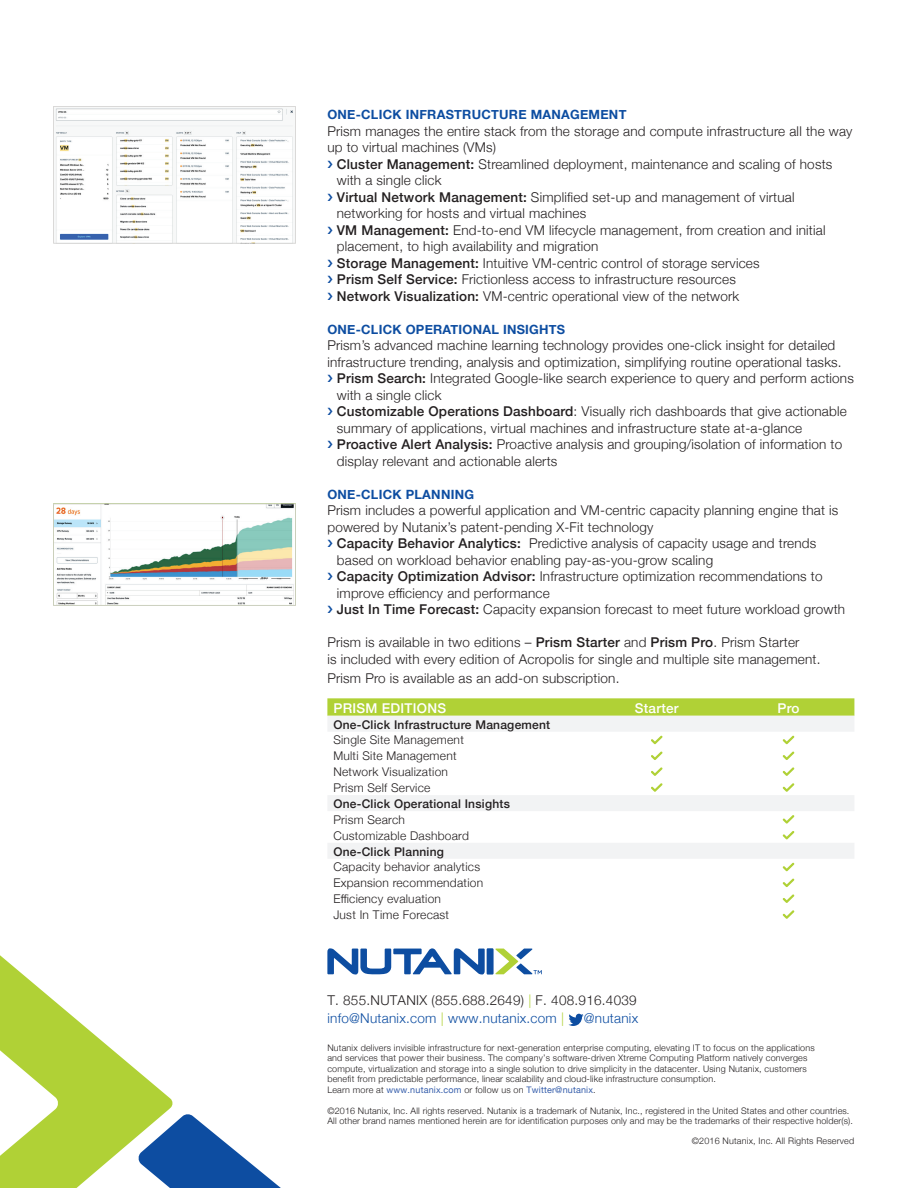
<style>
.page{position:relative;width:918px;height:1188px;background:#fff}
.page>*{position:absolute;margin:0;border:0;box-sizing:border-box;transform-origin:0 0}
.t1{font:300 13.5px/16.5px "Helvetica Neue";letter-spacing:.015em;color:#231f20}
.t2{font:500 13.5px "Helvetica Neue";letter-spacing:.02em;color:#fff}
.t3{font:300 13.5px "Helvetica Neue";letter-spacing:.02em;color:#0d4da1}
.t4{font:700 12.75px "Helvetica Neue";letter-spacing:.02em;color:#0d4da1}
.t5{font:300 12px/15.9px "Helvetica Neue";letter-spacing:.02em;color:#231f20}
.t6{font:500 12px "Helvetica Neue";letter-spacing:.02em;color:#231f20}
.t7{font:300 9px/10.5px "Helvetica Neue";letter-spacing:.02em;color:#231f20}
.s1{font-weight:500}
.s2{color:#b0d136}
.s3{color:#0d4da1}
.s4{font-weight:400;color:#375fac}
</style>
<div class="page">
<svg style="left:327px;top:698px;width:527px;height:18px;background:#b3d23e"></svg>
<svg style="left:328px;top:716px;width:526px;height:142px"></svg>
<svg style="left:651px;top:736px;width:12px;height:8px"></svg>
<svg style="left:783px;top:736px;width:11px;height:8px"></svg>
<svg style="left:651px;top:751px;width:12px;height:9px"></svg>
<svg style="left:783px;top:751px;width:11px;height:9px"></svg>
<svg style="left:651px;top:767px;width:12px;height:9px"></svg>
<svg style="left:783px;top:767px;width:11px;height:9px"></svg>
<svg style="left:651px;top:783px;width:12px;height:9px"></svg>
<svg style="left:783px;top:783px;width:11px;height:9px"></svg>
<svg style="left:783px;top:815px;width:11px;height:9px"></svg>
<svg style="left:783px;top:831px;width:11px;height:9px"></svg>
<svg style="left:783px;top:863px;width:11px;height:8px"></svg>
<svg style="left:783px;top:878px;width:11px;height:9px"></svg>
<svg style="left:783px;top:894px;width:11px;height:9px"></svg>
<svg style="left:783px;top:910px;width:11px;height:9px"></svg>
<svg style="left:495px;top:949px;width:47px;height:25px"></svg>
<div style="left:487px;top:949px;width:6px;height:25px;background:#0d4da1"></div>
<svg style="left:327px;top:948px;width:158px;height:27px"></svg>
<svg style="left:568px;top:1014px;width:16px;height:12px"></svg>
<svg style="left:53px;top:106px;width:243px;height:138px"></svg>
<svg style="left:53px;top:504px;width:243px;height:102px"></svg>
<svg style="left:0;top:955px;width:281px;height:233px"></svg>
<p class="t4" style="left:327px;top:105px;width:301px">ONE-CLICK INFRASTRUCTURE MANAGEMENT</p>
<p class="t1" style="left:327px;top:122px;width:527px">Prism manages the entire stack from the storage and compute infrastructure all the way up to virtual machines (VMs)</p>
<p class="t1" style="left:337px;top:155px;width:497px"><span class="s1">Cluster Management:</span> Streamlined deployment, maintenance and scaling of hosts with a single click<br><span class="s1">Virtual Network Management:</span> Simplified set-up and management of virtual networking for hosts and virtual machines<br><span class="s1">VM Management:</span> End-to-end VM lifecycle management, from creation and initial placement, to high availability and migration<br><span class="s1">Storage Management:</span> Intuitive VM-centric control of storage services<br><span class="s1">Prism Self Service:</span> Frictionless access to infrastructure resources<br><span class="s1">Network Visualization:</span> VM-centric operational view of the network</p>
<p class="t4" style="left:327px;top:319px;width:239px">ONE-CLICK OPERATIONAL INSIGHTS</p>
<p class="t1" style="left:327px;top:336px;width:509px">Prism’s advanced machine learning technology provides one-click insight for detailed</p>
<p class="t1" style="left:327px;top:353px;width:516px">infrastructure trending, analysis and optimization, simplifying routine operational tasks.</p>
<p class="t1" style="left:337px;top:369px;width:519px"><span class="s1">Prism Search:</span> Integrated Google-like search experience to query and perform actions</p>
<p class="t1" style="left:337px;top:386px;width:106px">with a single click</p>
<p class="t1" style="left:337px;top:402px;width:511px"><span class="s1">Customizable Operations Dashboard</span>: Visually rich dashboards that give actionable</p>
<p class="t1" style="left:337px;top:419px;width:467px">summary of applications, virtual machines and infrastructure state at-a-glance</p>
<p class="t1" style="left:337px;top:435px;width:507px"><span class="s1">Proactive Alert Analysis:</span> Proactive analysis and grouping/isolation of information to</p>
<p class="t1" style="left:337px;top:452px;width:222px">display relevant and actionable alerts</p>
<p class="t4" style="left:327px;top:484px;width:148px">ONE-CLICK PLANNING</p>
<p class="t1" style="left:327px;top:501px;width:512px">Prism includes a powerful application and VM-centric capacity planning engine that is</p>
<p class="t1" style="left:327px;top:518px;width:328px">powered by Nutanix’s patent-pending X-Fit technology</p>
<p class="t1" style="left:337px;top:534px;width:481px"><span class="s1">Capacity Behavior Analytics:</span> Predictive analysis of capacity usage and trends</p>
<p class="t1" style="left:337px;top:551px;width:378px">based on workload behavior enabling pay-as-you-grow scaling</p>
<p class="t1" style="left:337px;top:567px;width:487px"><span class="s1">Capacity Optimization Advisor:</span> Infrastructure optimization recommendations to</p>
<p class="t1" style="left:337px;top:584px;width:214px">improve efficiency and performance</p>
<p class="t1" style="left:337px;top:600px;width:510px"><span class="s1">Just In Time Forecast:</span> Capacity expansion forecast to meet future workload growth</p>
<p class="t1" style="left:327px;top:633px;width:495px">Prism is available in two editions – <span class="s1">Prism Starter</span> and <span class="s1">Prism Pro</span>. Prism Starter<br>is included with every edition of Acropolis for single and multiple site management.</p>
<p class="t1" style="left:327px;top:669px;width:294px">Prism Pro is available as an add-on subscription.</p>
<p class="t2" style="left:333px;top:697px;width:114px">PRISM EDITIONS</p>
<p class="t2" style="left:635px;top:697px;width:45px">Starter</p>
<p class="t2" style="left:777px;top:697px;width:24px">Pro</p>
<p class="t6" style="left:333px;top:715px;width:218px">One-Click Infrastructure Management</p>
<p class="t5" style="left:333px;top:731px;width:132px">Single Site Management<br>Multi Site Management<br>Network Visualization<br>Prism Self Service</p>
<p class="t6" style="left:333px;top:794px;width:178px">One-Click Operational Insights</p>
<p class="t5" style="left:333px;top:811px;width:137px">Prism Search<br>Customizable Dashboard</p>
<p class="t6" style="left:333px;top:842px;width:112px">One-Click Planning</p>
<p class="t5" style="left:333px;top:858px;width:151px">Capacity behavior analytics<br>Expansion recommendation<br>Efficiency evaluation<br>Just In Time Forecast</p>
<p class="t1" style="left:327px;top:991px;width:311px;line-height:17.7px">T. 855.NUTANIX (855.688.2649) <span class="s2">|</span> F. 408.916.4039 <span class="s3">info@Nutanix.com</span> <span class="s2">|</span> <span class="s3">www.nutanix.com</span> <span class="s2">|</span></p>
<p class="t3" style="left:584px;top:1007px;width:56px">@nutanix</p>
<p class="t7" style="left:327px;top:1042px;width:489px">Nutanix delivers invisible infrastructure for next-generation enterprise computing, elevating IT to focus on the applications and services that power their business. The company’s software-driven Xtreme Computing Platform natively converges compute, virtualization and storage into a single solution to drive simplicity in the datacenter. Using Nutanix, customers benefit from predictable performance, linear scalability and cloud-like infrastructure consumption.<br>Learn more at <span class="s4">www.nutanix.com</span> or follow us on <span class="s4">Twitter@nutanix</span>.</p>
<p class="t7" style="left:327px;top:1105px;width:527px">©2016 Nutanix, Inc. All rights reserved. Nutanix is a trademark of Nutanix, Inc., registered in the United States and other countries.<br>All other brand names mentioned herein are for identification purposes only and may be the trademarks of their respective holder(s).</p>
<p class="t7" style="left:692px;top:1135px;width:164px">©2016 Nutanix, Inc. All Rights Reserved</p>
</div>
